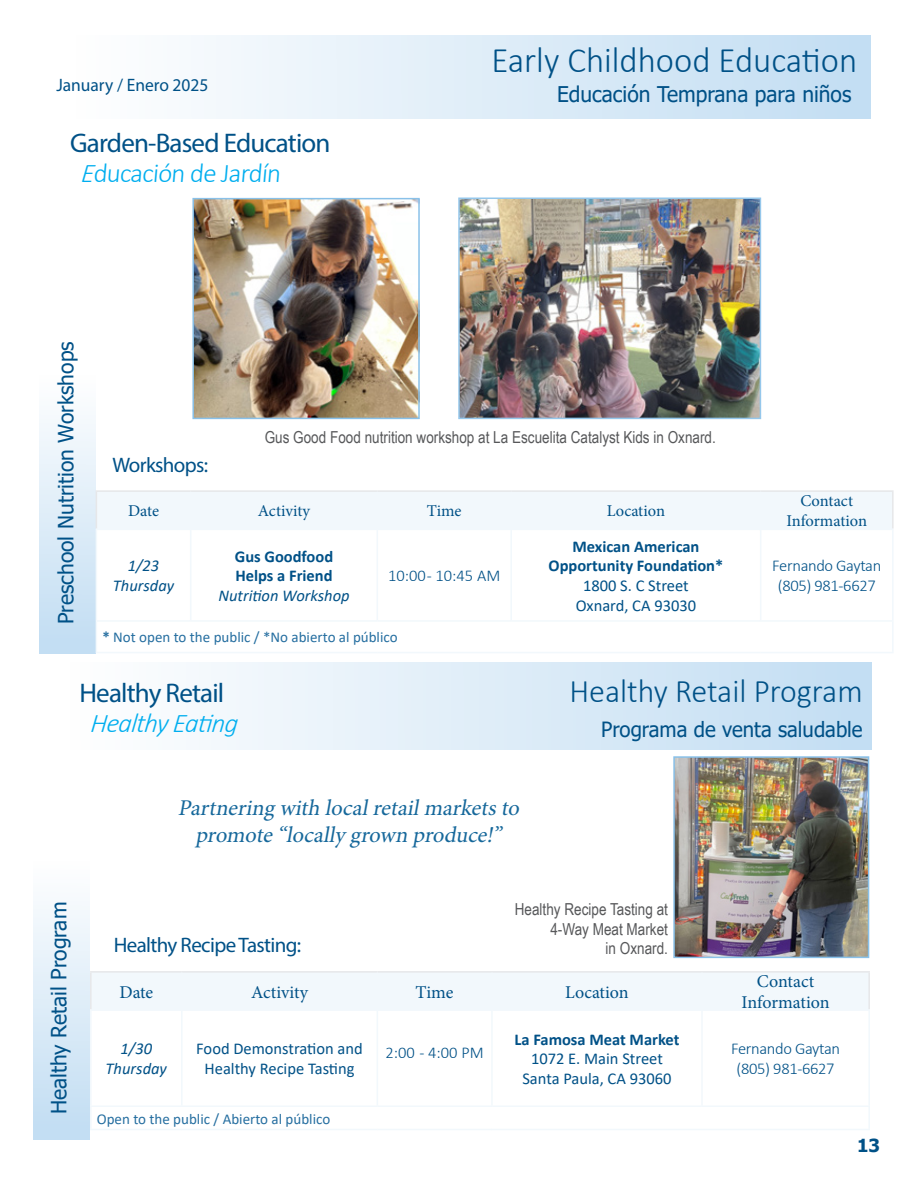
<style>
.page{position:relative;width:918px;height:1188px;background:#fff}
.page>*{position:absolute;margin:0;border:0;box-sizing:border-box;transform-origin:0 0}
.t1{font:300 36px "Calibri";color:#005187}
.t2{font:300 33px "Calibri";color:#005187}
.t3{font:27px "Myriad Pro";letter-spacing:-.03em;color:#005187}
.t4{font:300 27px "Calibri";color:#00aeef}
.t5{font:italic 300 27px "Calibri";color:#00aeef}
.t6{font:italic 22.5px/27px "Minion Pro";color:#16689b;text-align:center}
.t7{font:21.6px "Tahoma";color:#005187}
.t8{font:21px "Tahoma";color:#005187}
.t9{font:21px "Myriad Pro";letter-spacing:-.03em;color:#005187}
.t10{font:18px "Minion Pro";color:#005187}
.t11{font:18px "Myriad Pro";color:#005187}
.t12{font:700 18px "Tahoma";color:#005187}
.t13{font:16.5px "Arial Narrow";color:#57585a}
.t14{font:16.5px/19.8px "Calibri";color:#005187;text-align:center}
.t15{font:300 16.5px "Calibri";letter-spacing:-.02em;color:#005187}
.t16{font:700 16.5px "Calibri";color:#005187}
.t17{font:16.5px "Minion Pro";color:#005187}
.t18{font:italic 16.5px "Calibri";color:#005187}
.t19{font:15px "Calibri";color:#256ea0}
.s1{font-style:italic}
.s2{font-weight:700}
</style>
<div class="page">
<div style="left:39px;top:376px;width:57px;height:278px;background:linear-gradient(to bottom,#fefefe,#c1ddf2)"></div>
<div style="left:76px;top:35px;width:795px;height:84px;background:linear-gradient(to right,#fefefe,#c2ddf2)"></div>
<div style="left:92px;top:973px;width:776px;height:36px;background:#f2f8fc"></div>
<hr style="left:90px;top:971px;width:92px;height:2px;background:#e6e7e9">
<hr style="left:90px;top:973px;width:2px;height:36px;background:#e6e7e9">
<hr style="left:182px;top:971px;width:195px;height:2px;background:#e6e7e9">
<hr style="left:377px;top:971px;width:115px;height:2px;background:#e6e7e9">
<hr style="left:492px;top:971px;width:210px;height:2px;background:#e6e7e9">
<hr style="left:702px;top:971px;width:168px;height:2px;background:#e6e7e9">
<hr style="left:868px;top:973px;width:2px;height:36px;background:#e6e7e9">
<hr style="left:181px;top:973px;width:2px;height:36px;background:#f2f8fc">
<hr style="left:377px;top:973px;width:1px;height:36px;background:#f2f8fc">
<hr style="left:491px;top:973px;width:2px;height:36px;background:#f2f8fc">
<hr style="left:701px;top:973px;width:2px;height:36px;background:#f2f8fc">
<hr style="left:493px;top:1009px;width:208px;height:2px;background:#f2f8fc">
<hr style="left:493px;top:1106px;width:208px;height:1px;background:#f2f8fc">
<hr style="left:90px;top:1009px;width:92px;height:2px;background:#f2f8fc">
<hr style="left:90px;top:1106px;width:92px;height:1px;background:#f2f8fc">
<hr style="left:90px;top:1129px;width:92px;height:1px;background:#f2f8fc">
<hr style="left:182px;top:1129px;width:195px;height:1px;background:#f2f8fc">
<hr style="left:377px;top:1129px;width:115px;height:1px;background:#f2f8fc">
<hr style="left:492px;top:1129px;width:210px;height:1px;background:#f2f8fc">
<hr style="left:702px;top:1129px;width:168px;height:1px;background:#f2f8fc">
<hr style="left:182px;top:1009px;width:195px;height:2px;background:#f2f8fc">
<hr style="left:182px;top:1106px;width:195px;height:1px;background:#f2f8fc">
<hr style="left:377px;top:1009px;width:116px;height:2px;background:#f2f8fc">
<hr style="left:377px;top:1106px;width:116px;height:1px;background:#f2f8fc">
<hr style="left:90px;top:1011px;width:2px;height:95px;background:#f2f8fc">
<hr style="left:90px;top:1107px;width:2px;height:22px;background:#f2f8fc">
<hr style="left:181px;top:1011px;width:2px;height:95px;background:#f2f8fc">
<hr style="left:377px;top:1011px;width:1px;height:95px;background:#f2f8fc">
<hr style="left:491px;top:1011px;width:2px;height:95px;background:#f2f8fc">
<hr style="left:701px;top:1009px;width:169px;height:2px;background:#f2f8fc">
<hr style="left:701px;top:1011px;width:2px;height:95px;background:#f2f8fc">
<hr style="left:868px;top:1011px;width:2px;height:95px;background:#f2f8fc">
<hr style="left:701px;top:1106px;width:169px;height:1px;background:#f2f8fc">
<hr style="left:868px;top:1107px;width:2px;height:22px;background:#f2f8fc">
<div style="left:33px;top:862px;width:57px;height:278px;background:linear-gradient(to bottom,#fefefe,#c1ddf2)"></div>
<div style="left:70px;top:662px;width:802px;height:88px;background:linear-gradient(to right,#fefefe,#c2ddf2)"></div>
<div style="left:97px;top:492px;width:795px;height:37px;background:#f2f8fc"></div>
<hr style="left:96px;top:490px;width:95px;height:2px;background:#e6e7e9">
<hr style="left:96px;top:492px;width:1px;height:37px;background:#e6e7e9">
<hr style="left:191px;top:490px;width:186px;height:2px;background:#e6e7e9">
<hr style="left:377px;top:490px;width:134px;height:2px;background:#e6e7e9">
<hr style="left:511px;top:490px;width:250px;height:2px;background:#e6e7e9">
<hr style="left:761px;top:490px;width:133px;height:2px;background:#e6e7e9">
<hr style="left:892px;top:492px;width:2px;height:37px;background:#e6e7e9">
<hr style="left:190px;top:492px;width:1px;height:37px;background:#f2f8fc">
<hr style="left:377px;top:492px;width:1px;height:37px;background:#f2f8fc">
<hr style="left:510px;top:492px;width:2px;height:37px;background:#f2f8fc">
<hr style="left:760px;top:492px;width:1px;height:37px;background:#f2f8fc">
<hr style="left:512px;top:529px;width:248px;height:1px;background:#f2f8fc">
<hr style="left:512px;top:620px;width:248px;height:2px;background:#f2f8fc">
<hr style="left:96px;top:529px;width:95px;height:1px;background:#f2f8fc">
<hr style="left:96px;top:620px;width:95px;height:2px;background:#f2f8fc">
<hr style="left:96px;top:652px;width:95px;height:1px;background:#f2f8fc">
<hr style="left:191px;top:652px;width:186px;height:1px;background:#f2f8fc">
<hr style="left:377px;top:652px;width:134px;height:1px;background:#f2f8fc">
<hr style="left:511px;top:652px;width:250px;height:1px;background:#f2f8fc">
<hr style="left:761px;top:652px;width:133px;height:1px;background:#f2f8fc">
<hr style="left:191px;top:529px;width:186px;height:1px;background:#f2f8fc">
<hr style="left:191px;top:620px;width:186px;height:2px;background:#f2f8fc">
<hr style="left:377px;top:529px;width:135px;height:1px;background:#f2f8fc">
<hr style="left:377px;top:620px;width:135px;height:2px;background:#f2f8fc">
<hr style="left:96px;top:530px;width:1px;height:90px;background:#f2f8fc">
<hr style="left:96px;top:622px;width:1px;height:30px;background:#f2f8fc">
<hr style="left:190px;top:530px;width:1px;height:90px;background:#f2f8fc">
<hr style="left:377px;top:530px;width:1px;height:90px;background:#f2f8fc">
<hr style="left:510px;top:530px;width:2px;height:90px;background:#f2f8fc">
<hr style="left:760px;top:529px;width:134px;height:1px;background:#f2f8fc">
<hr style="left:760px;top:530px;width:1px;height:90px;background:#f2f8fc">
<hr style="left:892px;top:530px;width:2px;height:90px;background:#f2f8fc">
<hr style="left:760px;top:620px;width:134px;height:2px;background:#f2f8fc">
<hr style="left:892px;top:622px;width:2px;height:30px;background:#f2f8fc">
<img style="left:676px;top:759px;width:190px;height:196px">
<div style="left:673px;top:756px;width:196px;height:202px;border:2px solid #89c1e9"></div>
<img style="left:461px;top:201px;width:297px;height:215px">
<div style="left:458px;top:198px;width:303px;height:221px;border:2px solid #89c1e9"></div>
<img style="left:195px;top:201px;width:222px;height:215px">
<div style="left:192px;top:198px;width:228px;height:221px;border:2px solid #89c1e9"></div>
<p class="t11" style="left:56px;top:73px;width:154px">January / Enero 2025</p>
<p class="t3" style="left:70px;top:126px;width:262px">Garden-Based Education</p>
<p class="t4" style="left:81px;top:156px;width:204px"><span class="s1">E</span>ducación de Jardín</p>
<p class="t1" style="left:491px;top:38px;width:367px">Early Childhood Education</p>
<p class="t7" style="left:557px;top:79px;width:296px">Educación Temprana para niños</p>
<p class="t8" style="left:52px;top:624px;width:284px;rotate:-90deg">Preschool Nutrition Workshops</p>
<p class="t9" style="left:112px;top:452px;width:97px">Workshops:</p>
<p class="t13" style="left:265px;top:425px;width:453px">Gus Good Food nutrition workshop at La Escuelita Catalyst Kids in Oxnard.</p>
<p class="t17" style="left:128px;top:500px;width:33px">Date</p>
<p class="t17" style="left:258px;top:500px;width:54px">Activity</p>
<p class="t17" style="left:427px;top:500px;width:36px">Time</p>
<p class="t17" style="left:607px;top:500px;width:60px">Location</p>
<p class="t18" style="left:128px;top:555px;width:33px">1/23</p>
<p class="t18" style="left:113px;top:574px;width:63px">Thursday</p>
<p class="t16" style="left:235px;top:544px;width:100px">Gus Goodfood</p>
<p class="t16" style="left:235px;top:564px;width:99px">Helps a Friend</p>
<p class="t18" style="left:218px;top:584px;width:133px">Nutrition Workshop</p>
<p class="t15" style="left:388px;top:566px;width:114px">10:00 - 10:45 AM</p>
<p class="t19" style="left:102px;top:627px;width:297px"><span class="s2">*</span> Not open to the public / *No abierto al público</p>
<p class="t16" style="left:572px;top:534px;width:129px">Mexican American</p>
<p class="t16" style="left:549px;top:554px;width:176px">Opportunity Foundation*</p>
<p class="t14" style="left:583px;top:575px;width:107px">1800 S. C Street</p>
<p class="t14" style="left:576px;top:595px;width:122px">Oxnard, CA 93030</p>
<p class="t17" style="left:800px;top:490px;width:54px">Contact</p>
<p class="t17" style="left:786px;top:510px;width:82px">Information</p>
<p class="t15" style="left:772px;top:556px;width:111px">Fernando Gaytan</p>
<p class="t15" style="left:778px;top:576px;width:100px">(805) 981-6627</p>
<p class="t3" style="left:80px;top:676px;width:146px">Healthy Retail</p>
<p class="t5" style="left:90px;top:706px;width:152px">Healthy Eating</p>
<p class="t2" style="left:569px;top:671px;width:295px">Healthy Retail Program</p>
<p class="t8" style="left:601px;top:715px;width:263px">Programa de venta saludable</p>
<p class="t8" style="left:45px;top:1114px;width:214px;rotate:-90deg">Healthy Retail Program</p>
<p class="t6" style="left:178px;top:795px;width:348px">Partnering with localretailmarketsto promote“locally grown produce!”</p>
<p class="t13" style="left:515px;top:897px;width:155px">Healthy Recipe Tasting at</p>
<p class="t13" style="left:550px;top:917px;width:119px">4-Way Meat Market</p>
<p class="t9" style="left:114px;top:932px;width:189px">Healthy Recipe Tasting:</p>
<p class="t13" style="left:606px;top:936px;width:64px">in Oxnard.</p>
<p class="t10" style="left:119px;top:980px;width:35px">Date</p>
<p class="t10" style="left:251px;top:980px;width:58px">Activity</p>
<p class="t10" style="left:416px;top:980px;width:39px">Time</p>
<p class="t10" style="left:565px;top:980px;width:65px">Location</p>
<p class="t18" style="left:121px;top:1038px;width:33px">1/30</p>
<p class="t18" style="left:106px;top:1057px;width:63px">Thursday</p>
<p class="t14" style="left:196px;top:1039px;width:168px">Food Demonstration and<br>Healthy Recipe Tasting</p>
<p class="t15" style="left:386px;top:1043px;width:100px">2:00 - 4:00 PM</p>
<p class="t19" style="left:97px;top:1108px;width:235px">Open to the public / Abierto al público</p>
<p class="t16" style="left:515px;top:1027px;width:166px">La Famosa Meat Market</p>
<p class="t14" style="left:531px;top:1049px;width:133px">1072 E. Main Street</p>
<p class="t14" style="left:522px;top:1068px;width:151px">Santa Paula, CA 93060</p>
<p class="t10" style="left:757px;top:969px;width:59px">Contact</p>
<p class="t10" style="left:742px;top:991px;width:90px">Information</p>
<p class="t15" style="left:731px;top:1039px;width:111px">Fernando Gaytan</p>
<p class="t15" style="left:737px;top:1059px;width:100px">(805) 981-6627</p>
<p class="t12" style="left:857px;top:1133px;width:24px">13</p>
</div>
